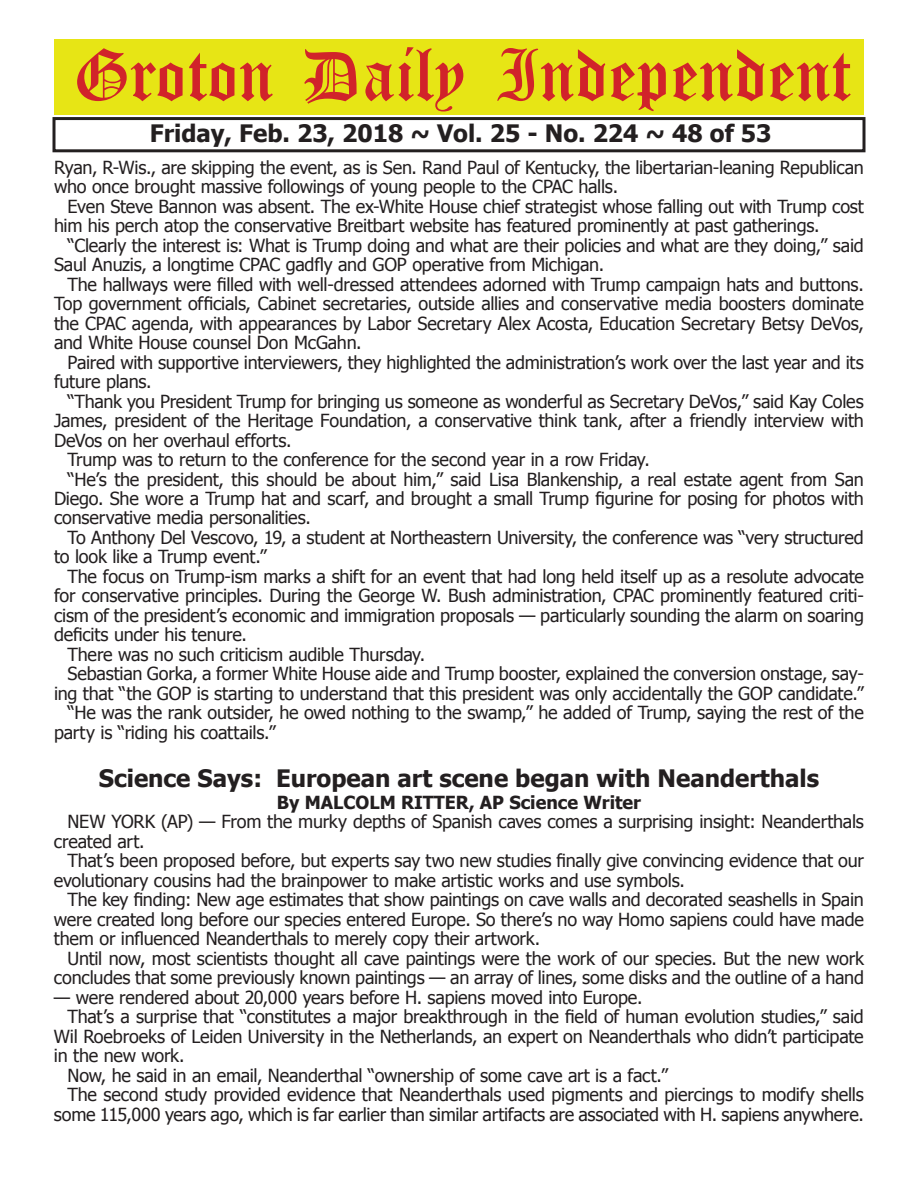
<style>
.page{position:relative;width:918px;height:1188px;background:#fff}
.page>*{position:absolute;margin:0;border:0;box-sizing:border-box;transform-origin:0 0}
.t1{font:54px "Old English Five";color:#d1232a}
.t2{font:700 24px "Tahoma";color:#231f20}
.t3{font:18px/19.5px "Tahoma";letter-spacing:-.01em;color:#231f20}
.t4{font:700 18px "Tahoma";color:#231f20}
</style>
<div class="page">
<div style="left:52px;top:117px;width:814px;height:35px;border:3px solid #231f20"></div>
<div style="left:54px;top:40px;width:810px;height:75px;background:#e7e515"></div>
<h1 class="t1" style="left:73px;top:50px;width:779px">Groton Daily Independent</h1>
<h2 class="t2" style="left:150px;top:116px;width:623px">Friday, Feb. 23, 2018 ~ Vol. 25 - No. 224 ~ 48 of 53</h2>
<p class="t3" style="left:54px;top:156px;width:811px">Ryan, R-Wis., are skipping the event, as is Sen. Rand Paul of Kentucky, the libertarian-leaning Republican who once brought massive followings of young people to the CPAC halls.</p>
<p class="t3" style="left:54px;top:195px;width:811px;text-indent:14px">Even Steve Bannon was absent. The ex-White House chief strategist whose falling out with Trump cost him his perch atop the conservative Breitbart website has featured prominently at past gatherings.</p>
<p class="t3" style="left:54px;top:234px;width:811px;text-indent:14px">“Clearly the interest is: What is Trump doing and what are their policies and what are they doing,” said<br>Saul Anuzis, a longtime CPAC gadfly and GOP operative from Michigan.</p>
<p class="t3" style="left:54px;top:273px;width:811px;text-align:justify;text-indent:14px">The hallways were filled with well-dressed attendees adorned with Trump campaign hats and buttons.<br>Top government officials, Cabinet secretaries, outside allies and conservative media boosters dominate the CPAC agenda, with appearances by Labor Secretary Alex Acosta, Education Secretary Betsy DeVos, and White House counsel Don McGahn.</p>
<p class="t3" style="left:54px;top:351px;width:811px;text-indent:14px">Paired with supportive interviewers, they highlighted the administration’s work over the last year and its future plans.</p>
<p class="t3" style="left:68px;top:390px;width:798px">“Thank you President Trump for bringing us someone as wonderful as Secretary DeVos,” said Kay Coles</p>
<p class="t3" style="left:54px;top:410px;width:811px">James, president of the Heritage Foundation, a conservative think tank, after a friendly interview with</p>
<p class="t3" style="left:54px;top:429px;width:239px">DeVos on her overhaul efforts.</p>
<p class="t3" style="left:68px;top:449px;width:584px">Trump was to return to the conference for the second year in a row Friday.</p>
<p class="t3" style="left:68px;top:468px;width:798px">“He’s the president, this should be about him,” said Lisa Blankenship, a real estate agent from San</p>
<p class="t3" style="left:54px;top:488px;width:811px">Diego. She wore a Trump hat and scarf, and brought a small Trump figurine for posing for photos with</p>
<p class="t3" style="left:54px;top:507px;width:258px">conservative media personalities.</p>
<p class="t3" style="left:68px;top:527px;width:798px">To Anthony Del Vescovo, 19, a student at Northeastern University, the conference was “very structured</p>
<p class="t3" style="left:54px;top:546px;width:214px">to look like a Trump event.”</p>
<p class="t3" style="left:68px;top:566px;width:798px">The focus on Trump-ism marks a shift for an event that had long held itself up as a resolute advocate</p>
<p class="t3" style="left:54px;top:585px;width:812px">for conservative principles. During the George W. Bush administration, CPAC prominently featured criti-</p>
<p class="t3" style="left:54px;top:605px;width:811px">cism of the president’s economic and immigration proposals — particularly sounding the alarm on soaring</p>
<p class="t3" style="left:54px;top:624px;width:194px">deficits under his tenure.</p>
<p class="t3" style="left:68px;top:644px;width:359px">There was no such criticism audible Thursday.</p>
<p class="t3" style="left:68px;top:663px;width:798px">Sebastian Gorka, a former White House aide and Trump booster, explained the conversion onstage, say-</p>
<p class="t3" style="left:54px;top:683px;width:811px">ing that “the GOP is starting to understand that this president was only accidentally the GOP candidate.”</p>
<p class="t3" style="left:68px;top:702px;width:798px">“He was the rank outsider, he owed nothing to the swamp,” he added of Trump, saying the rest of the</p>
<p class="t3" style="left:54px;top:722px;width:223px">party is “riding his coattails.”</p>
<h2 class="t2" style="left:99px;top:762px;width:722px">Science Says: European art scene began with Neanderthals</h2>
<p class="t4" style="left:277px;top:790px;width:366px">By MALCOLM RITTER, AP Science Writer</p>
<p class="t3" style="left:54px;top:811px;width:811px;text-indent:14px">NEW YORK (AP) — From the murky depths of Spanish caves comes a surprising insight: Neanderthals created art.</p>
<p class="t3" style="left:54px;top:850px;width:811px;text-indent:14px">That’s been proposed before, but experts say two new studies finally give convincing evidence that our evolutionary cousins had the brainpower to make artistic works and use symbols.</p>
<p class="t3" style="left:54px;top:889px;width:811px;text-align:justify;text-indent:14px">The key finding: New age estimates that show paintings on cave walls and decorated seashells in Spain were created long before our species entered Europe. So there’s no way Homo sapiens could have made them or influenced Neanderthals to merely copy their artwork.</p>
<p class="t3" style="left:54px;top:948px;width:812px;text-align:right">Until now, most scientists thought all cave paintings were the work of our species. But the new work concludes that some previously known paintings — an array of lines, some disks and the outline of a hand</p>
<p class="t3" style="left:54px;top:987px;width:590px">— were rendered about 20,000 years before H. sapiens moved into Europe.</p>
<p class="t3" style="left:67px;top:1006px;width:798px">That’s a surprise that “constitutes a major breakthrough in the field of human evolution studies,” said</p>
<p class="t3" style="left:54px;top:1026px;width:811px">Wil Roebroeks of Leiden University in the Netherlands, an expert on Neanderthals who didn’t participate</p>
<p class="t3" style="left:54px;top:1045px;width:132px">in the new work.</p>
<p class="t3" style="left:67px;top:1065px;width:602px">Now, he said in an email, Neanderthal “ownership of some cave art is a fact.”</p>
<p class="t3" style="left:67px;top:1084px;width:798px">The second study provided evidence that Neanderthals used pigments and piercings to modify shells</p>
<p class="t3" style="left:54px;top:1104px;width:812px">some 115,000 years ago, which is far earlier than similar artifacts are associated with H. sapiens anywhere.</p>
</div>
